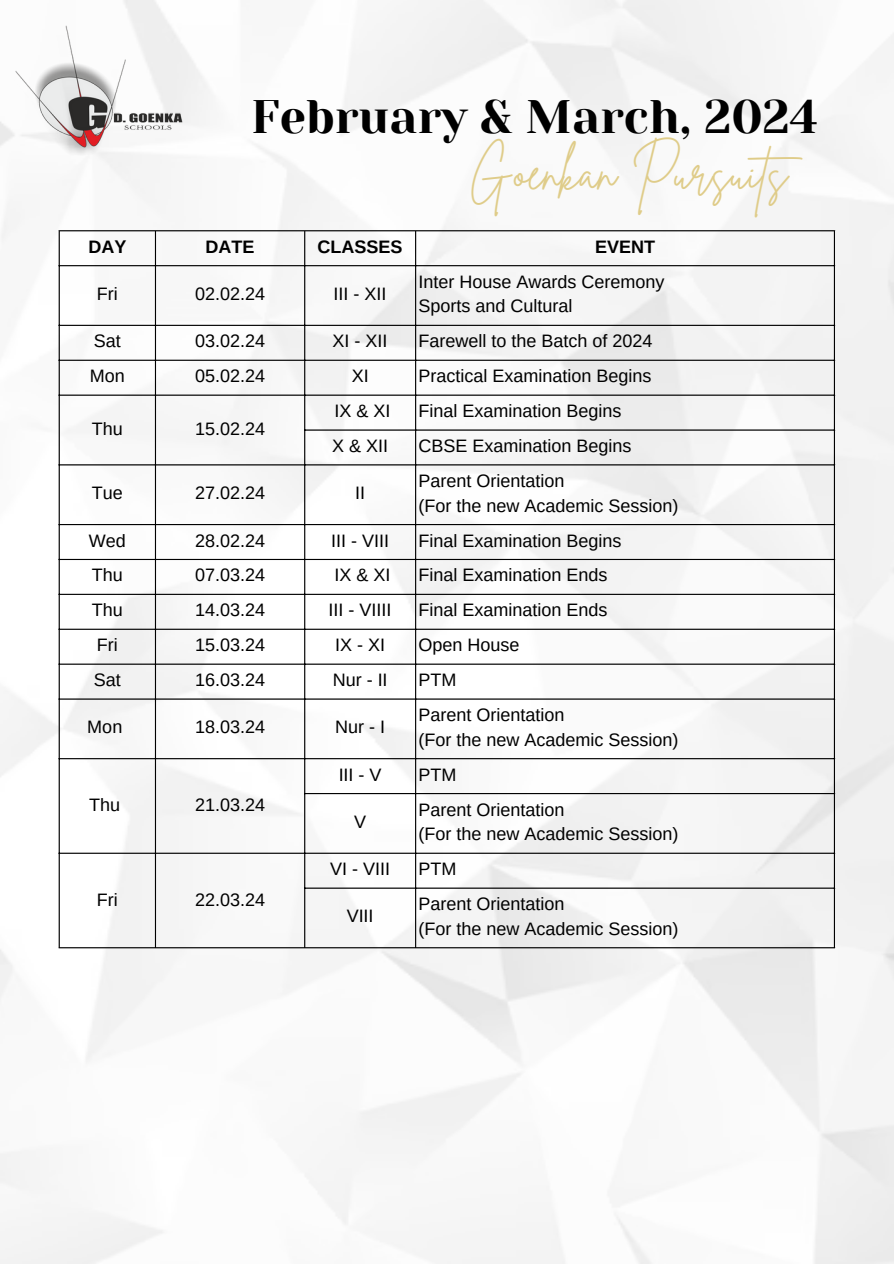
<style>
.page{position:relative;width:894px;height:1264px;background:#fff}
.page>*{position:absolute;margin:0;border:0;box-sizing:border-box;transform-origin:0 0}
.t1{font:48.9px "Brittany Signature";color:#dfcc89}
.t2{font:46.8px "Yeseva One";color:#000}
.t3{font:18px "Arimo";color:#000}
.t4{font:700 18px "Arimo";color:#000}
</style>
<div class="page">
<img style="left:0;top:0;width:893px;height:1263px">
<img style="left:0;top:20px;width:182px;height:138px">
<hr style="left:59px;top:231px;width:1px;height:716px;background:#000">
<hr style="left:155px;top:231px;width:1px;height:716px;background:#000">
<hr style="left:304px;top:231px;width:1px;height:716px;background:#000">
<hr style="left:415px;top:231px;width:1px;height:716px;background:#000">
<hr style="left:833px;top:231px;width:1px;height:716px;background:#000">
<hr style="left:59px;top:230px;width:775px;height:1px;background:#000">
<hr style="left:59px;top:265px;width:775px;height:1px;background:#000">
<hr style="left:59px;top:325px;width:775px;height:1px;background:#000">
<hr style="left:59px;top:360px;width:775px;height:1px;background:#000">
<hr style="left:59px;top:394px;width:775px;height:2px;background:#000">
<hr style="left:304px;top:429px;width:530px;height:1px;background:#000">
<hr style="left:59px;top:464px;width:775px;height:1px;background:#000">
<hr style="left:59px;top:524px;width:775px;height:1px;background:#000">
<hr style="left:59px;top:559px;width:775px;height:1px;background:#000">
<hr style="left:59px;top:594px;width:775px;height:1px;background:#000">
<hr style="left:59px;top:628px;width:775px;height:2px;background:#000">
<hr style="left:59px;top:663px;width:775px;height:1px;background:#000">
<hr style="left:59px;top:698px;width:775px;height:1px;background:#000">
<hr style="left:59px;top:758px;width:775px;height:1px;background:#000">
<hr style="left:304px;top:793px;width:530px;height:1px;background:#000">
<hr style="left:59px;top:852px;width:775px;height:1px;background:#000">
<hr style="left:304px;top:887px;width:530px;height:1px;background:#000">
<hr style="left:59px;top:947px;width:775px;height:1px;background:#000">
<p class="t2" style="left:251px;top:90px;width:568px">February &amp; March, 2024</p>
<p class="t1" style="left:469px;top:140px;width:348px">Goenkan Pursuits</p>
<h1 class="t4" style="left:88px;top:236px;width:39px">DAY</h1>
<h1 class="t4" style="left:205px;top:236px;width:50px">DATE</h1>
<p class="t4" style="left:317px;top:236px;width:86px">CLASSES</p>
<p class="t4" style="left:595px;top:236px;width:61px">EVENT</p>
<p class="t3" style="left:97px;top:284px;width:22px">Fri</p>
<p class="t3" style="left:195px;top:284px;width:72px">02.02.24</p>
<p class="t3" style="left:333px;top:284px;width:54px">III - XII</p>
<p class="t3" style="left:418px;top:271px;width:247px">Inter House Awards Ceremony</p>
<p class="t3" style="left:418px;top:296px;width:155px">Sports and Cultural</p>
<p class="t3" style="left:94px;top:331px;width:28px">Sat</p>
<p class="t3" style="left:195px;top:331px;width:72px">03.02.24</p>
<p class="t3" style="left:332px;top:331px;width:56px">XI - XII</p>
<p class="t3" style="left:418px;top:331px;width:235px">Farewell to the Batch of 2024</p>
<p class="t3" style="left:90px;top:366px;width:37px">Mon</p>
<p class="t3" style="left:195px;top:366px;width:72px">05.02.24</p>
<p class="t3" style="left:351px;top:366px;width:18px">XI</p>
<p class="t3" style="left:418px;top:366px;width:234px">Practical Examination Begins</p>
<p class="t3" style="left:92px;top:419px;width:32px">Thu</p>
<p class="t3" style="left:195px;top:419px;width:72px">15.02.24</p>
<p class="t3" style="left:334px;top:401px;width:57px">IX &amp; XI</p>
<p class="t3" style="left:418px;top:401px;width:204px">Final Examination Begins</p>
<p class="t3" style="left:332px;top:435px;width:57px">X &amp; XII</p>
<p class="t3" style="left:418px;top:435px;width:214px">CBSE Examination Begins</p>
<p class="t3" style="left:92px;top:483px;width:32px">Tue</p>
<p class="t3" style="left:195px;top:483px;width:72px">27.02.24</p>
<p class="t3" style="left:355px;top:483px;width:11px">II</p>
<p class="t3" style="left:418px;top:470px;width:147px">Parent Orientation</p>
<p class="t3" style="left:418px;top:495px;width:261px">(For the new Academic Session)</p>
<p class="t3" style="left:89px;top:530px;width:38px">Wed</p>
<p class="t3" style="left:195px;top:530px;width:72px">28.02.24</p>
<p class="t3" style="left:331px;top:530px;width:59px">III - VIII</p>
<p class="t3" style="left:418px;top:530px;width:204px">Final Examination Begins</p>
<p class="t3" style="left:92px;top:565px;width:32px">Thu</p>
<p class="t3" style="left:195px;top:565px;width:72px">07.03.24</p>
<p class="t3" style="left:334px;top:565px;width:57px">IX &amp; XI</p>
<p class="t3" style="left:418px;top:565px;width:190px">Final Examination Ends</p>
<p class="t3" style="left:92px;top:600px;width:32px">Thu</p>
<p class="t3" style="left:195px;top:600px;width:72px">14.03.24</p>
<p class="t3" style="left:328px;top:600px;width:64px">III - VIIII</p>
<p class="t3" style="left:418px;top:600px;width:190px">Final Examination Ends</p>
<p class="t3" style="left:97px;top:635px;width:22px">Fri</p>
<p class="t3" style="left:195px;top:635px;width:72px">15.03.24</p>
<p class="t3" style="left:335px;top:635px;width:51px">IX - XI</p>
<p class="t3" style="left:418px;top:635px;width:103px">Open House</p>
<p class="t3" style="left:94px;top:669px;width:28px">Sat</p>
<p class="t3" style="left:195px;top:669px;width:72px">16.03.24</p>
<p class="t3" style="left:332px;top:669px;width:56px">Nur - II</p>
<p class="t3" style="left:418px;top:669px;width:39px">PTM</p>
<p class="t3" style="left:87px;top:717px;width:37px">Mon</p>
<p class="t3" style="left:195px;top:717px;width:72px">18.03.24</p>
<p class="t3" style="left:335px;top:717px;width:51px">Nur - I</p>
<p class="t3" style="left:418px;top:704px;width:147px">Parent Orientation</p>
<p class="t3" style="left:418px;top:729px;width:261px">(For the new Academic Session)</p>
<p class="t3" style="left:89px;top:794px;width:32px">Thu</p>
<p class="t3" style="left:195px;top:794px;width:72px">21.03.24</p>
<p class="t3" style="left:97px;top:889px;width:22px">Fri</p>
<p class="t3" style="left:195px;top:889px;width:72px">22.03.24</p>
<p class="t3" style="left:338px;top:764px;width:44px">III - V</p>
<p class="t3" style="left:418px;top:764px;width:39px">PTM</p>
<p class="t3" style="left:354px;top:811px;width:13px">V</p>
<p class="t3" style="left:418px;top:799px;width:147px">Parent Orientation</p>
<p class="t3" style="left:418px;top:824px;width:261px">(For the new Academic Session)</p>
<p class="t3" style="left:330px;top:858px;width:61px">VI - VIII</p>
<p class="t3" style="left:418px;top:858px;width:39px">PTM</p>
<p class="t3" style="left:346px;top:906px;width:28px">VIII</p>
<p class="t3" style="left:418px;top:893px;width:147px">Parent Orientation</p>
<p class="t3" style="left:418px;top:918px;width:261px">(For the new Academic Session)</p>
</div>
